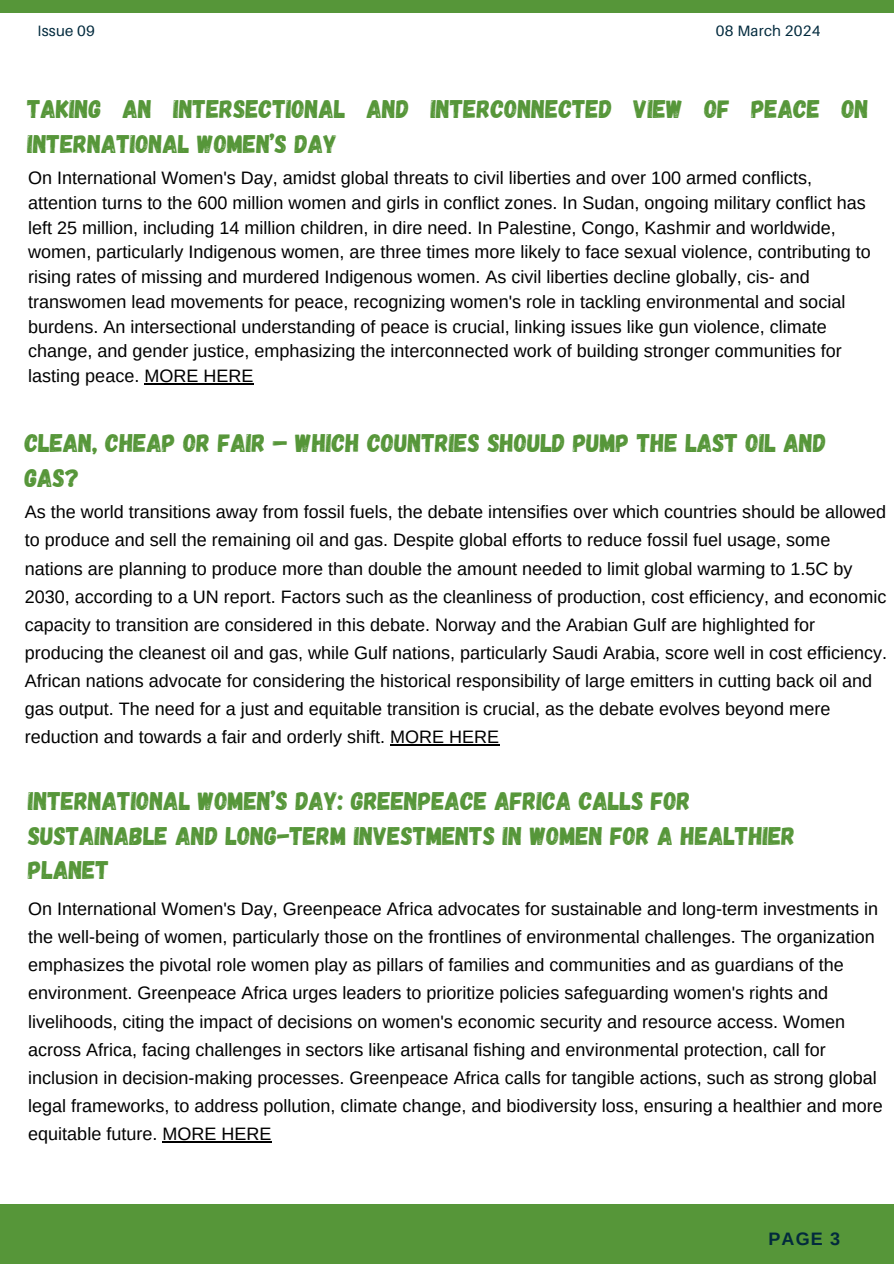
<style>
.page{position:relative;width:894px;height:1264px;background:#fff}
.page>*{position:absolute;margin:0;border:0;box-sizing:border-box;transform-origin:0 0}
.t1{font:25.5px/34.8px "Gagalin";color:#569639}
.t2{font:18px/28.2px "Arimo";color:#000}
.t3{font:700 18px "Arimo";color:#022a3d}
.t4{font:15px "Aileron";letter-spacing:.015em;color:#022a3d}
</style>
<div class="page">
<div style="left:0;top:0;width:893px;height:12px;background:#569639"></div>
<div style="left:0;top:1204px;width:893px;height:59px;background:#569639"></div>
<hr style="left:144px;top:383px;width:109px;height:1px;background:#000">
<hr style="left:390px;top:744px;width:109px;height:1px;background:#000">
<hr style="left:162px;top:1141px;width:109px;height:1px;background:#000">
<p class="t4" style="left:37px;top:21px;width:59px">Issue 09</p>
<p class="t4" style="left:715px;top:21px;width:106px">08 March 2024</p>
<h1 class="t1" style="left:27px;top:91px;width:842px">TAKING AN INTERSECTIONAL AND INTERCONNECTED VIEW OF PEACE ON<br>INTERNATIONAL WOMEN’S DAY</h1>
<p class="t2" style="left:28px;top:165px;width:843px;line-height:24.8px">On International Women's Day, amidst global threats to civil liberties and over 100 armed conflicts, attention turns to the 600 million women and girls in conflict zones. In Sudan, ongoing military conflict has left 25 million, including 14 million children, in dire need. In Palestine, Congo, Kashmir and worldwide, women, particularly Indigenous women, are three times more likely to face sexual violence, contributing to rising rates of missing and murdered Indigenous women. As civil liberties decline globally, cis- and transwomen lead movements for peace, recognizing women's role in tackling environmental and social burdens. An intersectional understanding of peace is crucial, linking issues like gun violence, climate change, and gender justice, emphasizing the interconnected work of building stronger communities for lasting peace. MORE HERE</p>
<h1 class="t1" style="left:25px;top:424px;width:802px">CLEAN, CHEAP OR FAIR – WHICH COUNTRIES SHOULD PUMP THE LAST OIL AND<br>GAS?</h1>
<p class="t2" style="left:25px;top:498px;width:863px">As the world transitions away from fossil fuels, the debate intensifies over which countries should be allowed to produce and sell the remaining oil and gas. Despite global efforts to reduce fossil fuel usage, some nations are planning to produce more than double the amount needed to limit global warming to 1.5C by 2030, according to a UN report. Factors such as the cleanliness of production, cost efficiency, and economic capacity to transition are considered in this debate. Norway and the Arabian Gulf are highlighted for producing the cleanest oil and gas, while Gulf nations, particularly Saudi Arabia, score well in cost efficiency.<br>African nations advocate for considering the historical responsibility of large emitters in cutting back oil and gas output. The need for a just and equitable transition is crucial, as the debate evolves beyond mere reduction and towards a fair and orderly shift. MORE HERE</p>
<h1 class="t1" style="left:28px;top:782px;width:768px">INTERNATIONAL WOMEN’S DAY: GREENPEACE AFRICA CALLS FOR<br>SUSTAINABLE AND LONG-TERM INVESTMENTS IN WOMEN FOR A HEALTHIER<br>PLANET</h1>
<p class="t2" style="left:28px;top:894px;width:855px">On International Women's Day, Greenpeace Africa advocates for sustainable and long-term investments in the well-being of women, particularly those on the frontlines of environmental challenges. The organization emphasizes the pivotal role women play as pillars of families and communities and as guardians of the environment. Greenpeace Africa urges leaders to prioritize policies safeguarding women's rights and livelihoods, citing the impact of decisions on women's economic security and resource access. Women across Africa, facing challenges in sectors like artisanal fishing and environmental protection, call for inclusion in decision-making processes. Greenpeace Africa calls for tangible actions, such as strong global legal frameworks, to address pollution, climate change, and biodiversity loss, ensuring a healthier and more equitable future. MORE HERE</p>
<p class="t3" style="left:768px;top:1229px;width:73px">PAGE 3</p>
</div>
